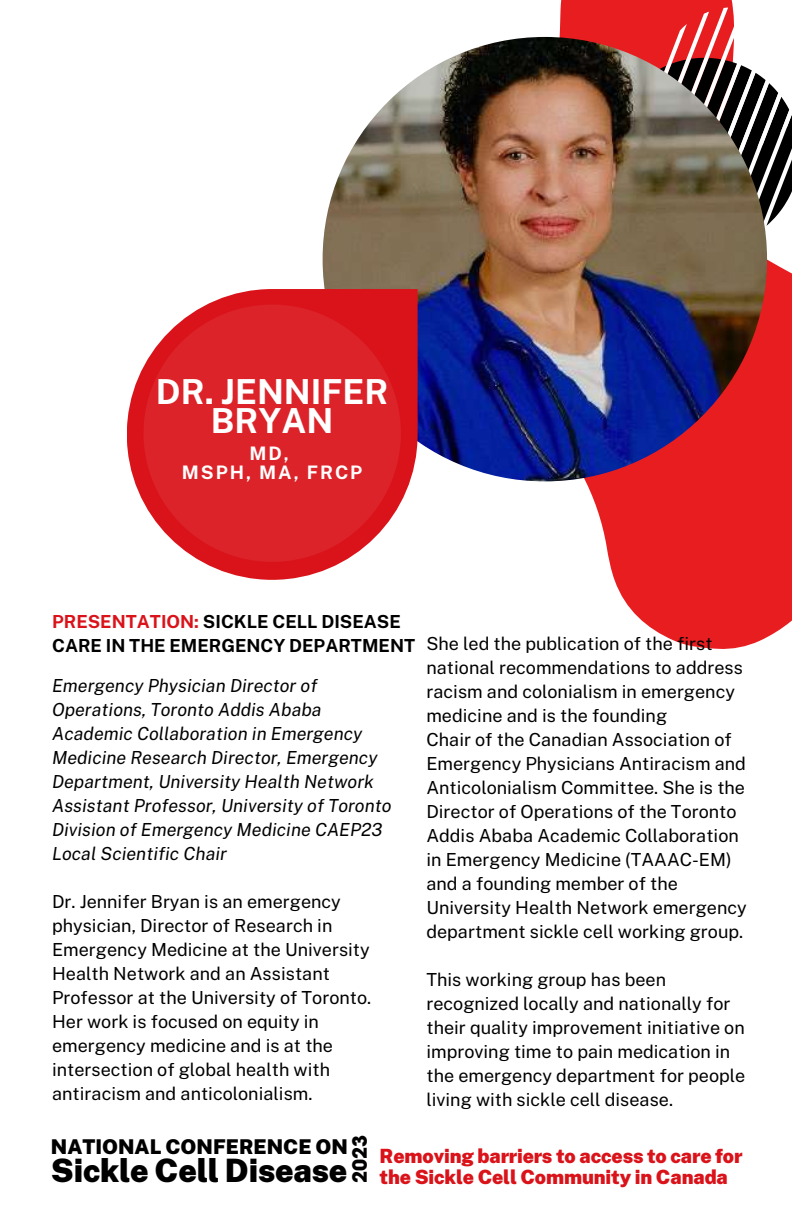
<style>
.page{position:relative;width:792px;height:1224px;background:#fff}
.page>*{position:absolute;margin:0;border:0;box-sizing:border-box;transform-origin:0 0}
.t1{font:700 34.4px/29px "Public Sans";color:#fff;text-align:center}
.t2{font:900 32.2px "Public Sans";letter-spacing:-.005em;color:#000}
.t3{font:900 20.4px "Public Sans";color:#000}
.t4{font:900 19.6px/21px "Public Sans";letter-spacing:-.005em;color:#da131a}
.t5{font:700 19.6px "ITC Avant Garde Pro";color:#000}
.t6{font:700 18.6px/19.4px "Public Sans";letter-spacing:.105em;color:#fff;text-align:center}
.t7{font:18px/24px "Public Sans";color:#000}
.t8{font:italic 18px/24px "Public Sans";color:#000}
.t9{font:700 18px/24px "Public Sans";color:#000}
.s1{color:#da131a}
</style>
<div class="page">
<svg style="left:397px;top:0;width:395px;height:649px"></svg>
<svg style="left:578px;top:6px;width:214px;height:247px"></svg>
<img style="left:323px;top:37px;width:444px;height:444px;border-radius:50%">
<svg style="left:127px;top:289px;width:291px;height:291px"></svg>
<svg style="left:144px;top:305px;width:257px;height:257px;background:#de3035"></svg>
<h1 class="t1" style="left:156px;top:377px;width:234px">DR. JENNIFER<br>BRYAN</h1>
<p class="t6" style="left:182px;top:443px;width:182px">MD,<br>MSPH, MA, FRCP</p>
<p class="t9" style="left:52px;top:610px;width:365px"><span class="s1">PRESENTATION:</span> SICKLE CELL DISEASE<br>CARE IN THE EMERGENCY DEPARTMENT</p>
<p class="t8" style="left:52px;top:673px;width:341px">Emergency Physician Director of Operations, Toronto Addis Ababa Academic Collaboration in Emergency Medicine Research Director, Emergency Department, University Health Network Assistant Professor, University of Toronto Division of Emergency Medicine CAEP23<br>Local Scientific Chair</p>
<p class="t7" style="left:52px;top:889px;width:321px">Dr. Jennifer Bryan is an emergency physician, Director of Research in Emergency Medicine at the University Health Network and an Assistant Professor at the University of Toronto.<br>Her work is focused on equity in emergency medicine and is at the intersection of global health with antiracism and anticolonialism.</p>
<p class="t7" style="left:426px;top:632px;width:322px">She led the publication of the first national recommendations to address racism and colonialism in emergency medicine and is the founding<br>Chair of the Canadian Association of Emergency Physicians Antiracism and Anticolonialism Committee. She is the Director of Operations of the Toronto Addis Ababa Academic Collaboration in Emergency Medicine (TAAAC-EM) and a founding member of the University Health Network emergency department sickle cell working group.</p>
<p class="t7" style="left:426px;top:968px;width:320px">This working group has been recognized locally and nationally for their quality improvement initiative on improving time to pain medication in the emergency department for people living with sickle cell disease.</p>
<p class="t5" style="left:352px;top:1183px;width:50px;rotate:-90deg">2023</p>
<p class="t3" style="left:51px;top:1135px;width:299px">NATIONAL CONFERENCE ON</p>
<h2 class="t2" style="left:51px;top:1152px;width:298px">Sickle Cell Disease</h2>
<p class="t4" style="left:380px;top:1145px;width:364px">Removing barriers to access to care for the Sickle Cell Community in Canada</p>
</div>
